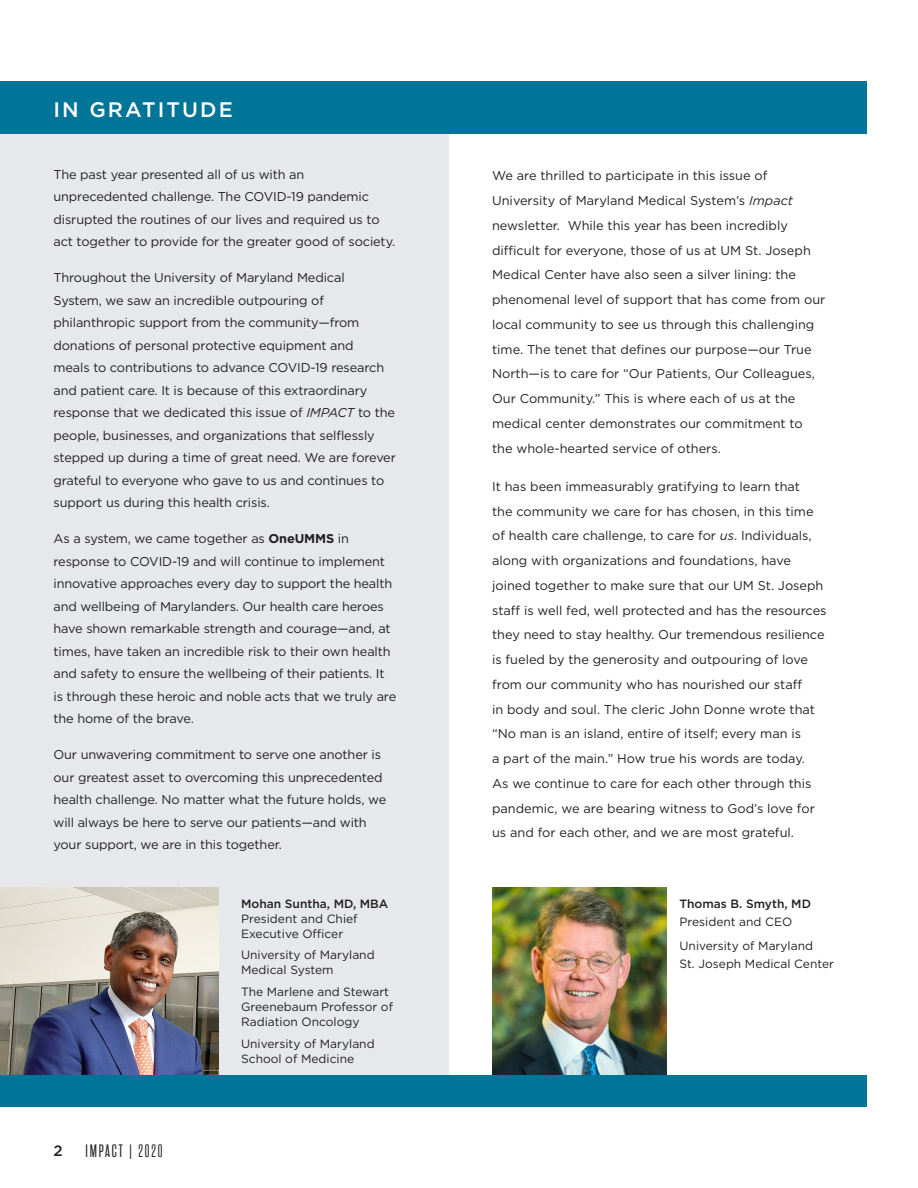
<style>
.page{position:relative;width:918px;height:1188px;background:#fff}
.page>*{position:absolute;margin:0;border:0;box-sizing:border-box;transform-origin:0 0}
.t1{font:500 21px "Gotham";letter-spacing:.1em;color:#fff}
.t2{font:18px "Rama Gothic M";letter-spacing:.1em;color:#231f20}
.t3{font:500 15px "Gotham";color:#231f20}
.t4{font:12.75px/24.8px "Gotham";letter-spacing:-.01em;color:#231f20}
.t5{font:12px/15px "Gotham";color:#231f20}
.t6{font:500 12px "Gotham";color:#231f20}
.s1{font-style:italic}
.s2{font-weight:700}
</style>
<div class="page">
<img style="left:492px;top:887px;width:175px;height:189px">
<div style="left:0;top:124px;width:449px;height:952px;background:#e6e8eb"></div>
<div style="left:0;top:81px;width:866px;height:52px;background:#007598"></div>
<img style="left:0;top:887px;width:218px;height:189px">
<div style="left:0;top:1076px;width:866px;height:31px;background:#007598"></div>
<p class="t1" style="left:54px;top:96px;width:181px">IN GRATITUDE</p>
<p class="t4" style="left:54px;top:163px;width:343px;line-height:22.5px">The past year presented all of us with an unprecedented challenge. The COVID-19 pandemic disrupted the routines of our lives and required us to act together to provide for the greater good of society.</p>
<p class="t4" style="left:54px;top:266px;width:344px;line-height:22.5px">Throughout the University of Maryland Medical System, we saw an incredible outpouring of philanthropic support from the community—from donations of personal protective equipment and<br>meals to contributions to advance COVID-19 research and patient care. It is because of this extraordinary response that we dedicated this issue of <span class="s1">IMPACT</span> to the people, businesses, and organizations that selflessly stepped up during a time of great need. We are forever grateful to everyone who gave to us and continues to support us during this health crisis.</p>
<p class="t4" style="left:54px;top:527px;width:344px;line-height:22.5px">As a system, we came together as <span class="s2">OneUMMS</span> in response to COVID-19 and will continue to implement innovative approaches every day to support the health and wellbeing of Marylanders. Our health care heroes have shown remarkable strength and courage—and, at times, have taken an incredible risk to their own health and safety to ensure the wellbeing of their patients. It is through these heroic and noble acts that we truly are the home of the brave.</p>
<p class="t4" style="left:54px;top:743px;width:334px;line-height:22.5px">Our unwavering commitment to serve one another is our greatest asset to overcoming this unprecedented health challenge. No matter what the future holds, we will always be here to serve our patients—and with your support, we are in this together.</p>
<p class="t3" style="left:54px;top:1141px;width:11px">2</p>
<h2 class="t2" style="left:86px;top:1142px;width:78px">IMPACT | 2020</h2>
<p class="t6" style="left:241px;top:896px;width:149px">Mohan Suntha, MD, MBA</p>
<p class="t5" style="left:241px;top:911px;width:118px">President and Chief</p>
<p class="t5" style="left:241px;top:926px;width:104px">Executive Officer</p>
<p class="t5" style="left:241px;top:947px;width:135px">University of Maryland<br>Medical System</p>
<p class="t5" style="left:241px;top:984px;width:153px">The Marlene and Stewart<br>Greenebaum Professor of<br>Radiation Oncology</p>
<p class="t5" style="left:241px;top:1036px;width:135px">University of Maryland<br>School of Medicine</p>
<p class="t4" style="left:492px;top:163px;width:335px">We are thrilled to participate in this issue of University of Maryland Medical System’s <span class="s1">Impact </span>newsletter. While this year has been incredibly difficult for everyone, those of us at UM St. Joseph Medical Center have also seen a silver lining: the phenomenal level of support that has come from our local community to see us through this challenging time. The tenet that defines our purpose—our True North—is to care for “Our Patients, Our Colleagues, Our Community.” This is where each of us at the medical center demonstrates our commitment to the whole-hearted service of others.</p>
<p class="t4" style="left:492px;top:474px;width:336px">It has been immeasurably gratifying to learn that<br>the community we care for has chosen, in this time of health care challenge, to care for <span class="s1">us</span>. Individuals, along with organizations and foundations, have joined together to make sure that our UM St. Joseph staff is well fed, well protected and has the resources they need to stay healthy. Our tremendous resilience is fueled by the generosity and outpouring of love from our community who has nourished our staff<br>in body and soul. The cleric John Donne wrote that “No man is an island, entire of itself; every man is<br>a part of the main.” How true his words are today.<br>As we continue to care for each other through this pandemic, we are bearing witness to God’s love for us and for each other, and we are most grateful.</p>
<p class="t6" style="left:680px;top:896px;width:133px">Thomas B. Smyth, MD</p>
<p class="t5" style="left:680px;top:914px;width:114px">President and CEO</p>
<p class="t5" style="left:680px;top:938px;width:135px">University of Maryland</p>
<p class="t5" style="left:680px;top:956px;width:156px">St. Joseph Medical Center</p>
</div>
